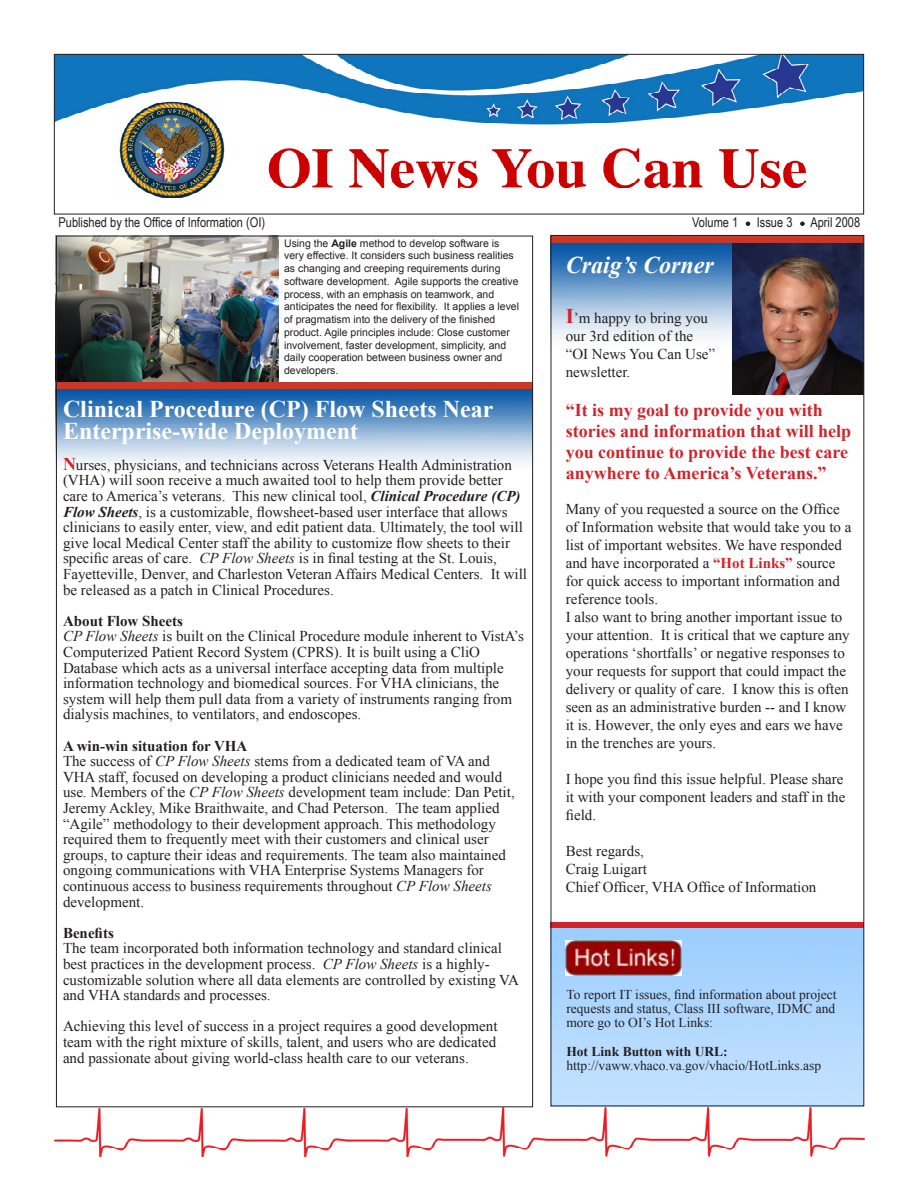
<style>
.page{position:relative;width:918px;height:1188px;background:#fff}
.page>*{position:absolute;margin:0;border:0;box-sizing:border-box;transform-origin:0 0}
.t1{font:700 24px/22.5px "Times New Roman";color:#fff}
.t2{font:italic 700 24px "Times New Roman";color:#fff}
.t3{font:700 18px/21px "Times New Roman";color:#d1232a}
.t4{font:15px/15.6px "Times New Roman";color:#231f20}
.t5{font:700 15px "Times New Roman";color:#231f20}
.t6{font:13.5px/14.2px "Times New Roman";color:#231f20;text-align:justify}
.t7{font:13.5px "Arial Narrow";color:#231f20}
.t8{font:700 13.5px "Times New Roman";color:#231f20}
.t9{font:10.5px/12.8px "Arial";color:#231f20}
.s1{font-weight:700}
.s2{font-weight:700;font-size:18px;color:#d1232a}
.s3{font-weight:700;font-style:italic}
.s4{font-style:italic}
.s5{font-weight:700;font-size:21px;color:#d1232a}
.s6{font-weight:700;color:#d1232a}
</style>
<div class="page">
<img style="left:56px;top:235px;width:222px;height:148px">
<img style="left:56px;top:56px;width:806px;height:142px">
<div style="left:54px;top:54px;width:810px;height:160px;border:1px solid #231f20"></div>
<img style="left:58px;top:383px;width:473px;height:82px">
<img style="left:553px;top:237px;width:309px;height:103px">
<img style="left:732px;top:244px;width:130px;height:151px">
<img style="left:54px;top:1107px;width:810px;height:50px">
<svg style="left:746px;top:222px;width:4px;height:4px"></svg>
<svg style="left:800px;top:222px;width:5px;height:4px"></svg>
<img style="left:566px;top:940px;width:116px;height:36px">
<div style="left:551px;top:922px;width:313px;height:6px;background:#d1232a"></div>
<p class="t7" style="left:58px;top:213px;width:208px">Published by the Office of Information (OI)</p>
<p class="t7" style="left:692px;top:213px;width:48px">Volume 1</p>
<p class="t7" style="left:757px;top:213px;width:37px">Issue 3</p>
<p class="t7" style="left:810px;top:213px;width:51px">April 2008</p>
<p class="t9" style="left:284px;top:237px;width:237px">Using the <span class="s1">Agile</span> method to develop software is very effective. It considers such business realities as changing and creeping requirements during software development. Agile supports the creative process, with an emphasis on teamwork, and anticipates the need for flexibility. It applies a level of pragmatism into the delivery of the finished product. Agile principles include: Close customer involvement, faster development, simplicity, and daily cooperation between business owner and developers.</p>
<p class="t1" style="left:63px;top:397px;width:432px">Clinical Procedure (CP) Flow Sheets Near<br>Enterprise-wide Deployment</p>
<p class="t4" style="left:63px;top:457px;width:466px"><span class="s2">N</span>urses, physicians, and technicians across Veterans Health Administration (VHA) will soon receive a much awaited tool to help them provide better care to America’s veterans. This new clinical tool, <span class="s3">Clinical Procedure (CP)<br>Flow Sheets</span>, is a customizable, flowsheet-based user interface that allows clinicians to easily enter, view, and edit patient data. Ultimately, the tool will give local Medical Center staff the ability to customize flow sheets to their specific areas of care. <span class="s4">CP Flow Sheets</span> is in final testing at the St. Louis, Fayetteville, Denver, and Charleston Veteran Affairs Medical Centers. It will be released as a patch in Clinical Procedures.</p>
<p class="t5" style="left:63px;top:610px;width:122px">About Flow Sheets</p>
<p class="t4" style="left:63px;top:628px;width:462px"><span class="s4">CP Flow Sheets</span> is built on the Clinical Procedure module inherent to VistA’s Computerized Patient Record System (CPRS). It is built using a CliO Database which acts as a universal interface accepting data from multiple information technology and biomedical sources. For VHA clinicians, the system will help them pull data from a variety of instruments ranging from dialysis machines, to ventilators, and endoscopes.</p>
<p class="t5" style="left:63px;top:735px;width:186px">A win-win situation for VHA</p>
<p class="t4" style="left:63px;top:753px;width:453px">The success of <span class="s4">CP Flow Sheets</span> stems from a dedicated team of VA and VHA staff, focused on developing a product clinicians needed and would use. Members of the <span class="s4">CP Flow Sheets</span> development team include: Dan Petit, Jeremy Ackley, Mike Braithwaite, and Chad Peterson. The team applied “Agile” methodology to their development approach. This methodology required them to frequently meet with their customers and clinical user groups, to capture their ideas and requirements. The team also maintained ongoing communications with VHA Enterprise Systems Managers for continuous access to business requirements throughout <span class="s4">CP Flow Sheets </span>development.</p>
<p class="t5" style="left:63px;top:922px;width:52px">Benefits</p>
<p class="t4" style="left:63px;top:940px;width:457px">The team incorporated both information technology and standard clinical best practices in the development process. <span class="s4">CP Flow Sheets</span> is a highly&shy;customizable solution where all data elements are controlled by existing VA and VHA standards and processes.</p>
<p class="t4" style="left:63px;top:1018px;width:436px;text-align:justify">Achieving this level of success in a project requires a good development team with the right mixture of skills, talent, and users who are dedicated and passionate about giving world-class health care to our veterans.</p>
<p class="t2" style="left:566px;top:248px;width:150px">Craig’s Corner</p>
<p class="t4" style="left:566px;top:309px;width:151px;line-height:18px"><span class="s5">I</span>’m happy to bring you our 3rd edition of the “OI News You Can Use” newsletter.</p>
<p class="t3" style="left:566px;top:399px;width:287px">“It is my goal to provide you with stories and information that will help you continue to provide the best care anywhere to America’s Veterans.”</p>
<p class="t4" style="left:566px;top:499px;width:287px;line-height:18px">Many of you requested a source on the Office of Information website that would take you to a list of important websites. We have responded and have incorporated a <span class="s6">“Hot Links”</span> source for quick access to important information and reference tools.</p>
<p class="t4" style="left:566px;top:607px;width:286px;line-height:18px">I also want to bring another important issue to your attention. It is critical that we capture any operations ‘shortfalls’ or negative responses to your requests for support that could impact the delivery or quality of care. I know this is often seen as an administrative burden -- and I know it is. However, the only eyes and ears we have in the trenches are yours.</p>
<p class="t4" style="left:566px;top:769px;width:281px;line-height:18px;text-align:justify">I hope you find this issue helpful. Please share it with your component leaders and staff in the field.</p>
<p class="t4" style="left:566px;top:843px;width:80px">Best regards,</p>
<p class="t4" style="left:566px;top:861px;width:83px">Craig Luigart</p>
<p class="t4" style="left:566px;top:879px;width:252px">Chief Officer, VHA Office of Information</p>
<p class="t6" style="left:566px;top:987px;width:272px">To report IT issues, find information about project requests and status, Class III software, IDMC and more go to OI’s Hot Links:</p>
<p class="t8" style="left:566px;top:1042px;width:163px">Hot Link Button with URL:</p>
<p class="t6" style="left:566px;top:1058px;width:256px">http://vaww.vhaco.va.gov/vhacio/HotLinks.asp</p>
</div>
